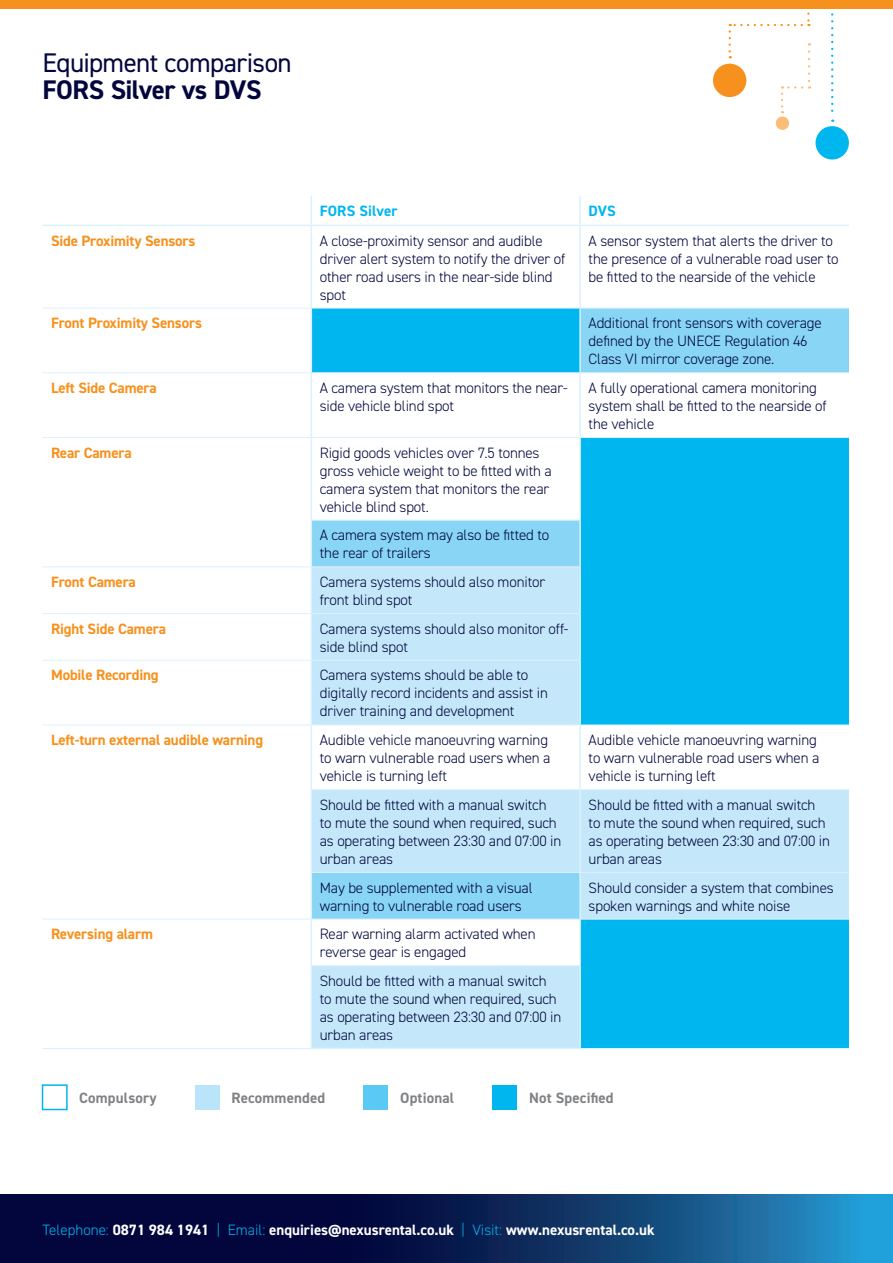
<style>
.page{position:relative;width:893px;height:1263px;background:#fff}
.page>*{position:absolute;margin:0;border:0;box-sizing:border-box;transform-origin:0 0}
.t1{font:27px "DIN2014";letter-spacing:-.02em;color:#02063d}
.t2{font:700 27px "DIN2014";letter-spacing:-.02em;color:#02063d}
.t3{font:300 15px/18px "DIN2014";letter-spacing:-.01em;color:#02063d}
.t4{font:700 15px "DIN2014";letter-spacing:-.01em;color:#f6911e}
.t5{font:700 15px "DIN2014";color:#fff}
.t6{font:700 15px "DIN2014";letter-spacing:.01em;color:#808285}
.t7{font:700 15px "DIN2014";letter-spacing:.01em;color:#00b6ef}
.s1{font-weight:300;color:#00b6ef}
</style>
<div class="page">
<div style="left:815px;top:126px;width:34px;height:34px;background:#00b6ef;border-radius:50%"></div>
<svg style="left:831px;top:13px;width:2px;height:109px"></svg>
<div style="left:713px;top:64px;width:33px;height:33px;background:#f6911e;border-radius:50%"></div>
<div style="left:776px;top:117px;width:13px;height:13px;background:#f9bd78;border-radius:50%"></div>
<svg style="left:729px;top:12px;width:81px;height:101px"></svg>
<svg style="left:0;top:1195px;width:893px;height:68px;background:#0c2f64"></svg>
<div style="left:0;top:0;width:893px;height:9px;background:#f6911e"></div>
<svg style="left:312px;top:309px;width:537px;height:258px"></svg>
<svg style="left:312px;top:567px;width:537px;height:481px;fill:#c4e8fa"></svg>
<svg style="left:311px;top:196px;width:1px;height:29px"></svg>
<hr style="left:579px;top:196px;width:2px;height:29px;background:#dbf2fc">
<hr style="left:43px;top:225px;width:268px;height:1px;background:#dbf2fc">
<hr style="left:311px;top:225px;width:269px;height:1px;background:#dbf2fc">
<hr style="left:311px;top:226px;width:1px;height:82px;background:#dbf2fc">
<hr style="left:580px;top:225px;width:269px;height:1px;background:#dbf2fc">
<hr style="left:579px;top:226px;width:2px;height:82px;background:#dbf2fc">
<hr style="left:311px;top:308px;width:1px;height:64px;background:#dbf2fc">
<hr style="left:579px;top:308px;width:2px;height:64px;background:#dbf2fc">
<hr style="left:311px;top:373px;width:1px;height:64px;background:#dbf2fc">
<hr style="left:579px;top:373px;width:2px;height:64px;background:#dbf2fc">
<hr style="left:43px;top:308px;width:268px;height:1px;background:#dbf2fc">
<hr style="left:311px;top:308px;width:269px;height:1px;background:#dbf2fc">
<hr style="left:580px;top:308px;width:269px;height:1px;background:#dbf2fc">
<hr style="left:43px;top:372px;width:268px;height:1px;background:#dbf2fc">
<hr style="left:311px;top:372px;width:269px;height:1px;background:#dbf2fc">
<hr style="left:580px;top:372px;width:269px;height:1px;background:#dbf2fc">
<hr style="left:43px;top:437px;width:268px;height:1px;background:#dbf2fc">
<hr style="left:311px;top:437px;width:269px;height:1px;background:#dbf2fc">
<hr style="left:311px;top:438px;width:1px;height:82px;background:#dbf2fc">
<hr style="left:579px;top:438px;width:2px;height:82px;background:#dbf2fc">
<hr style="left:312px;top:520px;width:267px;height:1px;background:#dbf2fc">
<hr style="left:311px;top:520px;width:1px;height:46px;background:#dbf2fc">
<hr style="left:579px;top:520px;width:2px;height:47px;background:#dbf2fc">
<hr style="left:43px;top:566px;width:268px;height:1px;background:#dbf2fc">
<hr style="left:311px;top:566px;width:268px;height:1px;background:#dbf2fc">
<hr style="left:43px;top:613px;width:268px;height:1px;background:#dbf2fc">
<hr style="left:311px;top:613px;width:268px;height:1px;background:#dbf2fc">
<hr style="left:43px;top:660px;width:268px;height:1px;background:#dbf2fc">
<hr style="left:311px;top:660px;width:268px;height:1px;background:#dbf2fc">
<hr style="left:311px;top:567px;width:1px;height:46px;background:#dbf2fc">
<hr style="left:579px;top:567px;width:2px;height:47px;background:#dbf2fc">
<hr style="left:311px;top:614px;width:1px;height:46px;background:#dbf2fc">
<hr style="left:579px;top:614px;width:2px;height:46px;background:#dbf2fc">
<hr style="left:311px;top:661px;width:1px;height:64px;background:#dbf2fc">
<hr style="left:579px;top:660px;width:2px;height:65px;background:#dbf2fc">
<hr style="left:43px;top:725px;width:268px;height:1px;background:#dbf2fc">
<hr style="left:311px;top:725px;width:269px;height:1px;background:#dbf2fc">
<hr style="left:312px;top:789px;width:268px;height:1px;background:#dbf2fc">
<hr style="left:580px;top:789px;width:269px;height:1px;background:#dbf2fc">
<hr style="left:311px;top:725px;width:1px;height:65px;background:#dbf2fc">
<hr style="left:579px;top:725px;width:2px;height:64px;background:#dbf2fc">
<hr style="left:311px;top:790px;width:1px;height:82px;background:#dbf2fc">
<hr style="left:579px;top:790px;width:2px;height:82px;background:#dbf2fc">
<hr style="left:312px;top:872px;width:268px;height:1px;background:#dbf2fc">
<hr style="left:580px;top:872px;width:269px;height:1px;background:#dbf2fc">
<hr style="left:311px;top:872px;width:1px;height:47px;background:#dbf2fc">
<hr style="left:579px;top:873px;width:2px;height:46px;background:#dbf2fc">
<hr style="left:43px;top:919px;width:268px;height:1px;background:#dbf2fc">
<hr style="left:43px;top:1048px;width:268px;height:1px;background:#dbf2fc">
<hr style="left:311px;top:919px;width:269px;height:1px;background:#dbf2fc">
<hr style="left:311px;top:919px;width:1px;height:47px;background:#dbf2fc">
<hr style="left:579px;top:919px;width:2px;height:47px;background:#dbf2fc">
<hr style="left:312px;top:965px;width:267px;height:1px;background:#dbf2fc">
<hr style="left:311px;top:966px;width:1px;height:82px;background:#dbf2fc">
<hr style="left:579px;top:966px;width:2px;height:82px;background:#dbf2fc">
<hr style="left:311px;top:1048px;width:270px;height:1px;background:#dbf2fc">
<hr style="left:580px;top:437px;width:269px;height:1px;background:#dbf2fc">
<hr style="left:580px;top:725px;width:269px;height:1px;background:#dbf2fc">
<hr style="left:580px;top:919px;width:269px;height:1px;background:#dbf2fc">
<hr style="left:581px;top:1048px;width:268px;height:1px;background:#dbf2fc">
<div style="left:42px;top:1084px;width:26px;height:26px;border:2px solid #00b6ef"></div>
<div style="left:195px;top:1085px;width:24px;height:24px;background:#bae4f9"></div>
<div style="left:364px;top:1085px;width:24px;height:24px;background:#5acaf4"></div>
<div style="left:492px;top:1085px;width:25px;height:24px;background:#00b6ef"></div>
<p class="t1" style="left:43px;top:46px;width:251px">Equipment comparison</p>
<p class="t2" style="left:43px;top:72px;width:221px">FORS Silver vs DVS</p>
<p class="t7" style="left:320px;top:201px;width:79px">FORS Silver</p>
<p class="t7" style="left:589px;top:201px;width:29px">DVS</p>
<p class="t4" style="left:51px;top:230px;width:146px">Side Proximity Sensors</p>
<p class="t3" style="left:320px;top:231px;width:247px">A close-proximity sensor and audible driver alert system to notify the driver of other road users in the near-side blind spot</p>
<p class="t3" style="left:589px;top:231px;width:251px">A sensor system that alerts the driver to the presence of a vulnerable road user to be fitted to the nearside of the vehicle</p>
<p class="t4" style="left:51px;top:313px;width:152px">Front Proximity Sensors</p>
<p class="t3" style="left:589px;top:314px;width:235px">Additional front sensors with coverage defined by the UNECE Regulation 46<br>Class VI mirror coverage zone.</p>
<p class="t4" style="left:51px;top:378px;width:107px">Left Side Camera</p>
<p class="t3" style="left:320px;top:379px;width:249px">A camera system that monitors the near&shy;side vehicle blind spot</p>
<p class="t3" style="left:589px;top:379px;width:240px">A fully operational camera monitoring system shall be fitted to the nearside of the vehicle</p>
<p class="t4" style="left:51px;top:442px;width:82px">Rear Camera</p>
<p class="t3" style="left:320px;top:444px;width:234px">Rigid goods vehicles over 7.5 tonnes gross vehicle weight to be fitted with a camera system that monitors the rear vehicle blind spot.</p>
<p class="t3" style="left:320px;top:526px;width:231px">A camera system may also be fitted to the rear of trailers</p>
<p class="t4" style="left:51px;top:572px;width:86px">Front Camera</p>
<p class="t3" style="left:320px;top:573px;width:227px">Camera systems should also monitor front blind spot</p>
<p class="t4" style="left:51px;top:619px;width:117px">Right Side Camera</p>
<p class="t3" style="left:320px;top:620px;width:250px">Camera systems should also monitor off&shy;side blind spot</p>
<p class="t4" style="left:51px;top:665px;width:109px">Mobile Recording</p>
<p class="t3" style="left:320px;top:666px;width:230px">Camera systems should be able to digitally record incidents and assist in driver training and development</p>
<p class="t4" style="left:51px;top:730px;width:214px">Left-turn external audible warning</p>
<p class="t3" style="left:320px;top:731px;width:232px">Audible vehicle manoeuvring warning to warn vulnerable road users when a vehicle is turning left</p>
<p class="t3" style="left:589px;top:731px;width:232px">Audible vehicle manoeuvring warning to warn vulnerable road users when a vehicle is turning left</p>
<p class="t3" style="left:320px;top:796px;width:243px">Should be fitted with a manual switch to mute the sound when required, such as operating between 23:30 and 07:00 in urban areas</p>
<p class="t3" style="left:589px;top:796px;width:243px">Should be fitted with a manual switch to mute the sound when required, such as operating between 23:30 and 07:00 in urban areas</p>
<p class="t3" style="left:320px;top:878px;width:214px">May be supplemented with a visual warning to vulnerable road users</p>
<p class="t3" style="left:589px;top:878px;width:247px">Should consider a system that combines spoken warnings and white noise</p>
<p class="t4" style="left:51px;top:924px;width:103px">Reversing alarm</p>
<p class="t3" style="left:320px;top:925px;width:217px">Rear warning alarm activated when reverse gear is engaged</p>
<p class="t3" style="left:320px;top:972px;width:243px">Should be fitted with a manual switch to mute the sound when required, such as operating between 23:30 and 07:00 in urban areas</p>
<p class="t6" style="left:79px;top:1088px;width:79px">Compulsory</p>
<p class="t6" style="left:232px;top:1088px;width:95px">Recommended</p>
<p class="t6" style="left:400px;top:1088px;width:55px">Optional</p>
<p class="t6" style="left:529px;top:1088px;width:86px">Not Specified</p>
<p class="t5" style="left:43px;top:1220px;width:613px"><span class="s1">Telephone:</span> 0871 984 1941 <span class="s1">| Email:</span> enquiries@nexusrental.co.uk <span class="s1">| Visit:</span> www.nexusrental.co.uk</p>
</div>
